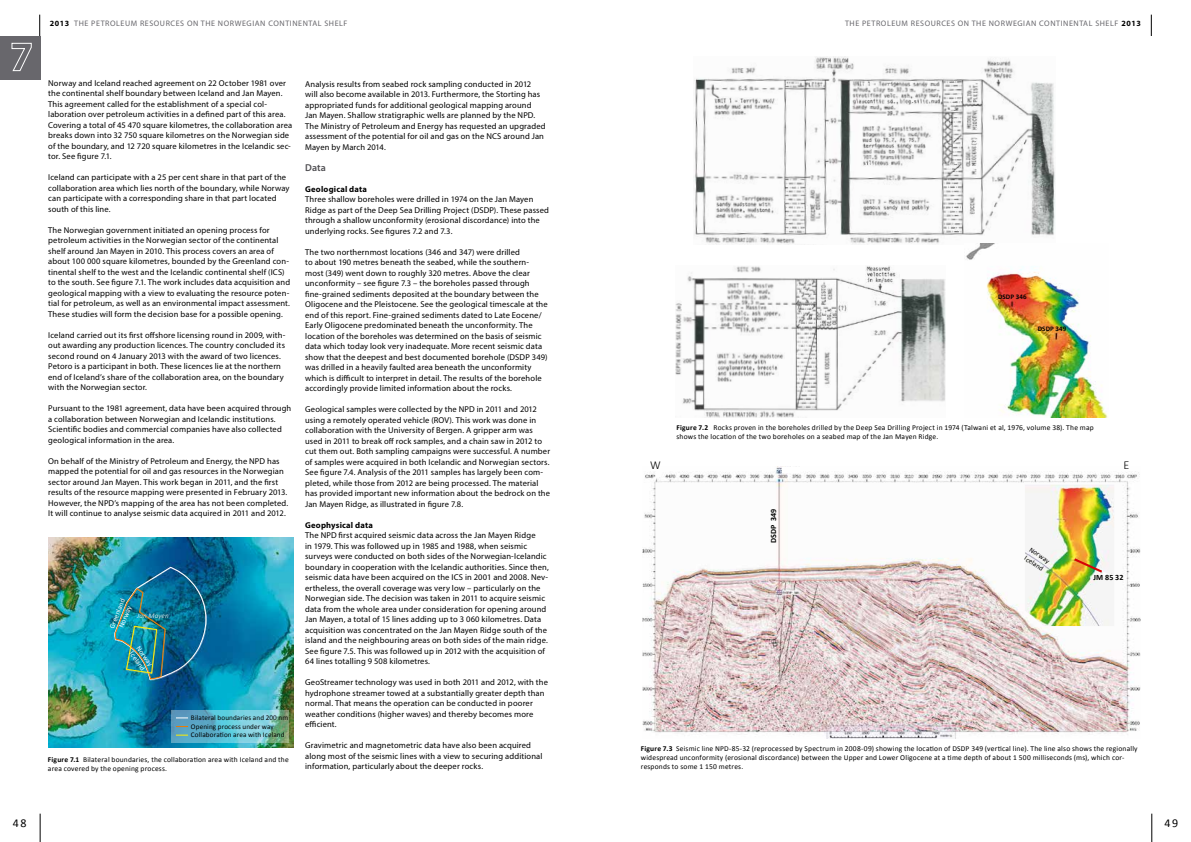
<style>
.page{position:relative;width:1191px;height:842px;background:#fff}
.page>*{position:absolute;margin:0;border:0;box-sizing:border-box;transform-origin:0 0}
.t1{font:300 12.1px "Calibri";color:#020201}
.t2{font:12px "Calibri";color:#000}
.t3{font:600 10px "Myriad Pro";color:#504f53}
.t4{font:8.5px/10.5px "Myriad Pro";letter-spacing:.015em;color:#000}
.t5{font:700 8.5px "Myriad Pro";letter-spacing:.025em;color:#000}
.t6{font:8px "Myriad Pro";letter-spacing:.07em;color:#68676c}
.t7{font:700 8px "Calibri";letter-spacing:.015em;color:#020201}
.t8{font:7.5px/9px "Calibri";letter-spacing:.025em;color:#000}
.t9{font:7.2px/8.6px "Calibri";letter-spacing:.015em;color:#000}
.t10{font:7.2px/8.6px "Calibri";color:#fff;text-align:center}
.t11{font:italic 300 7.2px "Calibri";letter-spacing:.015em;color:#fff}
.t12{font:700 7px "Calibri";letter-spacing:.015em;color:#020201}
.t13{font:7px/10.1px "Calibri";color:#020201}
.s1{font-weight:700;color:#000}
.s2{font-weight:700}
</style>
<div class="page">
<svg style="left:39px;top:15px;width:1px;height:21px"></svg>
<svg style="left:40px;top:814px;width:1px;height:28px"></svg>
<svg style="left:1150px;top:15px;width:1px;height:21px"></svg>
<svg style="left:1151px;top:814px;width:1px;height:28px"></svg>
<div style="left:0;top:36px;width:40px;height:44px;background:#68676c"></div>
<svg style="left:11px;top:43px;width:21px;height:28px"></svg>
<img style="left:48px;top:537px;width:245px;height:210px">
<img style="left:114px;top:567px;width:92px;height:113px">
<svg style="left:171px;top:710px;width:117px;height:32px;background:#6cbac7"></svg>
<svg style="left:176px;top:718px;width:12px;height:1px"></svg>
<svg style="left:176px;top:735px;width:12px;height:1px"></svg>
<svg style="left:176px;top:726px;width:12px;height:1px"></svg>
<img style="left:694px;top:57px;width:361px;height:187px">
<img style="left:675px;top:266px;width:271px;height:152px">
<img style="left:964px;top:243px;width:144px;height:175px">
<img style="left:642px;top:467px;width:498px;height:271px">
<div style="left:782px;top:467px;width:18px;height:6px;background:#fff"></div>
<img style="left:1025px;top:484px;width:89px;height:142px">
<svg style="left:1072px;top:557px;width:43px;height:23px"></svg>
<h2 class="t2" style="left:13px;top:816px;width:15px">48</h2>
<p class="t6" style="left:50px;top:18px;width:299px"><span class="s1">2013</span> THE PETROLEUM RESOURCES ON THE NORWEGIAN CONTINENTAL SHELF</p>
<p class="t4" style="left:48px;top:78px;width:245px">Norway and Iceland reached agreement on 22 October 1981 over the continental shelf boundary between Iceland and Jan Mayen.<br>This agreement called for the establishment of a special col&shy;laboration over petroleum activities in a defined part of this area.<br>Covering a total of 45 470 square kilometres, the collaboration area breaks down into 32 750 square kilometres on the Norwegian side of the boundary, and 12 720 square kilometres in the Icelandic sec&shy;tor. See figure 7.1.</p>
<p class="t4" style="left:48px;top:172px;width:243px">Iceland can participate with a 25 per cent share in that part of the collaboration area which lies north of the boundary, while Norway can participate with a corresponding share in that part located south of this line.</p>
<p class="t4" style="left:48px;top:225px;width:243px">The Norwegian government initiated an opening process for petroleum activities in the Norwegian sector of the continental shelf around Jan Mayen in 2010. This process covers an area of about 100 000 square kilometres, bounded by the Greenland con&shy;tinental shelf to the west and the Icelandic continental shelf (ICS) to the south. See figure 7.1. The work includes data acquisition and geological mapping with a view to evaluating the resource poten&shy;tial for petroleum, as well as an environmental impact assessment.<br>These studies will form the decision base for a possible opening.</p>
<p class="t4" style="left:48px;top:330px;width:239px">Iceland carried out its first offshore licensing round in 2009, with&shy;out awarding any production licences. The country concluded its second round on 4 January 2013 with the award of two licences.<br>Petoro is a participant in both. These licences lie at the northern end of Iceland’s share of the collaboration area, on the boundary with the Norwegian sector.</p>
<p class="t4" style="left:48px;top:403px;width:245px">Pursuant to the 1981 agreement, data have been acquired through a collaboration between Norwegian and Icelandic institutions.<br>Scientific bodies and commercial companies have also collected geological information in the area.</p>
<p class="t4" style="left:48px;top:456px;width:242px">On behalf of the Ministry of Petroleum and Energy, the NPD has mapped the potential for oil and gas resources in the Norwegian sector around Jan Mayen. This work began in 2011, and the first results of the resource mapping were presented in February 2013.<br>However, the NPD’s mapping of the area has not been completed.<br>It will continue to analyse seismic data acquired in 2011 and 2012.</p>
<p class="t10" style="left:108px;top:627px;width:33px;rotate:-69deg">Greenland<br>Norway</p>
<p class="t10" style="left:141px;top:644px;width:25px;text-align:left;rotate:55deg">Norway<br>Iceland</p>
<p class="t11" style="left:137px;top:611px;width:33px">Jan Mayen</p>
<p class="t9" style="left:191px;top:713px;width:99px">Bilateral boundaries and 200 nm<br>Opening process under way<br>Collaboration area with Iceland</p>
<p class="t8" style="left:48px;top:755px;width:242px"><span class="s2">Figure 7.1</span> Bilateral boundaries, the collaboration area with Iceland and the area covered by the opening process.</p>
<p class="t4" style="left:305px;top:79px;width:242px">Analysis results from seabed rock sampling conducted in 2012 will also become available in 2013. Furthermore, the Storting has appropriated funds for additional geological mapping around Jan Mayen. Shallow stratigraphic wells are planned by the NPD.<br>The Ministry of Petroleum and Energy has requested an upgraded assessment of the potential for oil and gas on the NCS around Jan Mayen by March 2014.</p>
<p class="t3" style="left:305px;top:161px;width:22px">Data</p>
<p class="t5" style="left:305px;top:183px;width:63px">Geological data</p>
<p class="t4" style="left:305px;top:194px;width:245px">Three shallow boreholes were drilled in 1974 on the Jan Mayen Ridge as part of the Deep Sea Drilling Project (DSDP). These passed through a shallow unconformity (erosional discordance) into the underlying rocks. See figures 7.2 and 7.3.</p>
<p class="t4" style="left:305px;top:247px;width:244px">The two northernmost locations (346 and 347) were drilled<br>to about 190 metres beneath the seabed, while the southern&shy;most (349) went down to roughly 320 metres. Above the clear unconformity – see figure 7.3 – the boreholes passed through fine-grained sediments deposited at the boundary between the Oligocene and the Pleistocene. See the geological timescale at the end of this report. Fine-grained sediments dated to Late Eocene/ Early Oligocene predominated beneath the unconformity. The location of the boreholes was determined on the basis of seismic data which today look very inadequate. More recent seismic data show that the deepest and best documented borehole (DSDP 349) was drilled in a heavily faulted area beneath the unconformity which is difficult to interpret in detail. The results of the borehole accordingly provide limited information about the rocks.</p>
<p class="t4" style="left:305px;top:404px;width:246px">Geological samples were collected by the NPD in 2011 and 2012 using a remotely operated vehicle (ROV). This work was done in collaboration with the University of Bergen. A gripper arm was used in 2011 to break off rock samples, and a chain saw in 2012 to cut them out. Both sampling campaigns were successful. A number of samples were acquired in both Icelandic and Norwegian sectors.<br>See figure 7.4. Analysis of the 2011 samples has largely been com&shy;pleted, while those from 2012 are being processed. The material has provided important new information about the bedrock on the Jan Mayen Ridge, as illustrated in figure 7.8.</p>
<p class="t5" style="left:305px;top:519px;width:69px">Geophysical data</p>
<p class="t4" style="left:305px;top:530px;width:245px">The NPD first acquired seismic data across the Jan Mayen Ridge<br>in 1979. This was followed up in 1985 and 1988, when seismic surveys were conducted on both sides of the Norwegian-Icelandic boundary in cooperation with the Icelandic authorities. Since then, seismic data have been acquired on the ICS in 2001 and 2008. Nev&shy;ertheless, the overall coverage was very low – particularly on the Norwegian side. The decision was taken in 2011 to acquire seismic data from the whole area under consideration for opening around Jan Mayen, a total of 15 lines adding up to 3 060 kilometres. Data acquisition was concentrated on the Jan Mayen Ridge south of the island and the neighbouring areas on both sides of the main ridge.<br>See figure 7.5. This was followed up in 2012 with the acquisition of 64 lines totalling 9 508 kilometres.</p>
<p class="t4" style="left:305px;top:677px;width:244px">GeoStreamer technology was used in both 2011 and 2012, with the hydrophone streamer towed at a substantially greater depth than normal. That means the operation can be conducted in poorer weather conditions (higher waves) and thereby becomes more efficient.</p>
<p class="t4" style="left:305px;top:740px;width:239px">Gravimetric and magnetometric data have also been acquired along most of the seismic lines with a view to securing additional information, particularly about the deeper rocks.</p>
<p class="t6" style="left:845px;top:18px;width:297px">THE PETROLEUM RESOURCES ON THE NORWEGIAN CONTINENTAL SHELF <span class="s1">2013</span></p>
<p class="t12" style="left:998px;top:292px;width:30px">DSDP 346</p>
<p class="t12" style="left:1037px;top:324px;width:30px">DSDP 349</p>
<p class="t8" style="left:676px;top:423px;width:419px"><span class="s2">Figure 7.2</span> Rocks proven in the boreholes drilled by the Deep Sea Drilling Project in 1974 (Talwani et al, 1976, volume 38). The map shows the location of the two boreholes on a seabed map of the Jan Mayen Ridge.</p>
<h1 class="t1" style="left:650px;top:457px;width:12px">W</h1>
<h1 class="t1" style="left:1123px;top:457px;width:7px">E</h1>
<p class="t7" style="left:768px;top:543px;width:36px;rotate:-90deg">DSDP 349</p>
<p class="t13" style="left:1033px;top:544px;width:25px;rotate:34deg">Norway<br>Iceland</p>
<p class="t7" style="left:1093px;top:572px;width:31px">JM 85 32</p>
<p class="t8" style="left:641px;top:744px;width:498px"><span class="s2">Figure 7.3</span> Seismic line NPD-85-32 (reprocessed by Spectrum in 2008-09) showing the location of DSDP 349 (vertical line). The line also shows the regionally widespread unconformity (erosional discordance) between the Upper and Lower Oligocene at a time depth of about 1 500 milliseconds (ms), which cor&shy;responds to some 1 150 metres.</p>
<h2 class="t2" style="left:1164px;top:816px;width:15px">49</h2>
</div>
